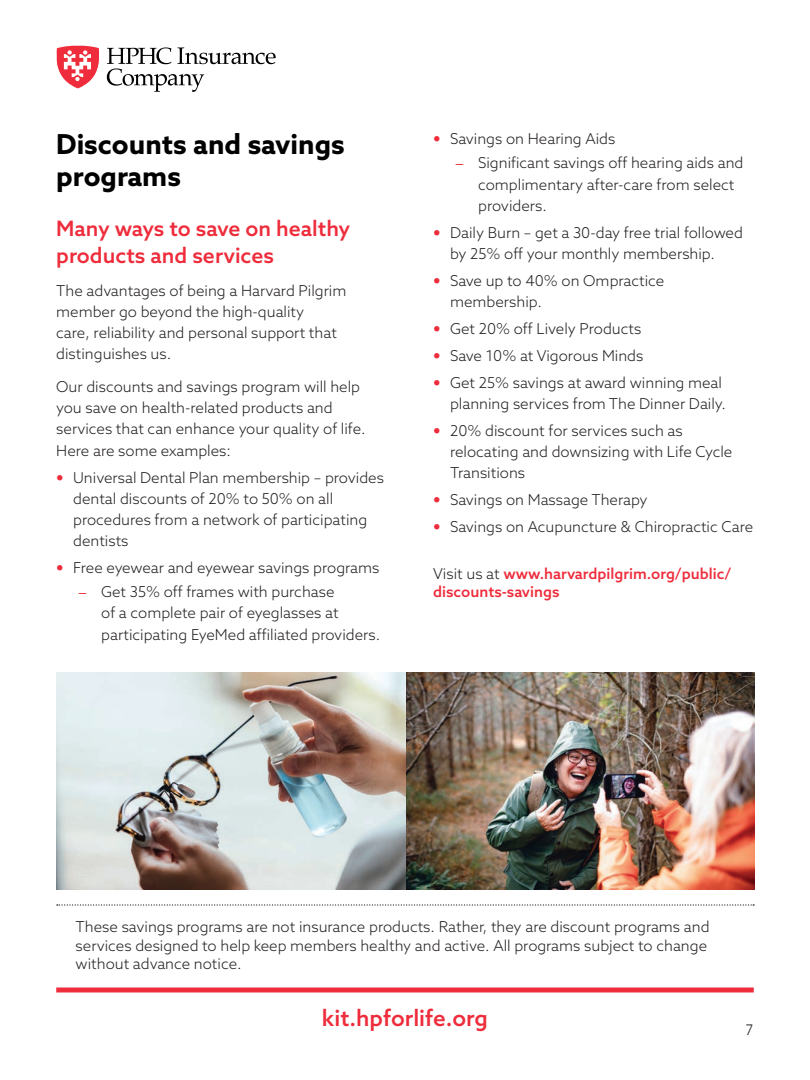
<style>
.page{position:relative;width:810px;height:1080px;background:#fff}
.page>*{position:absolute;margin:0;border:0;box-sizing:border-box;transform-origin:0 0}
.t1{font:700 27.5px/31.2px "Azo Sans";color:#000}
.t2{font:500 22.5px "Azo Sans";color:#ee2c3b}
.t3{font:500 21.25px/27.5px "Azo Sans";color:#ee2c3b}
.t4{font:300 15px/21.2px "Azo Sans";color:#231f20}
.t5{font:500 15px/18px "Azo Sans";color:#ee2c3b}
.t6{font:300 15px "Avenir";color:#231f20}
.s1{font-family:"Avenir";color:#ee2c3b}
.s2{font-weight:300;color:#231f20}
</style>
<div class="page">
<svg style="left:107px;top:47px;width:169px;height:45px"></svg>
<svg style="left:56px;top:45px;width:44px;height:44px"></svg>
<svg style="left:57px;top:904px;width:697px;height:2px"></svg>
<hr style="left:56px;top:988px;width:698px;height:4px;background:#ee2c3b">
<img style="left:56px;top:672px;width:698px;height:218px">
<h1 class="t1" style="left:56px;top:128px;width:290px">Discounts and savings programs</h1>
<h3 class="t3" style="left:56px;top:214px;width:295px">Many ways to save on healthy products and services</h3>
<p class="t4" style="left:56px;top:279px;width:292px">The advantages of being a Harvard Pilgrim member go beyond the high-quality<br>care, reliability and personal support that distinguishes us.</p>
<p class="t4" style="left:56px;top:376px;width:311px">Our discounts and savings program will help you save on health-related products and services that can enhance your quality of life.<br>Here are some examples:</p>
<p class="t4" style="left:73px;top:466px;width:312px;text-indent:-17px"><span class="s1">•</span> Universal Dental Plan membership – provides dental discounts of 20% to 50% on all procedures from a network of participating dentists</p>
<p class="t4" style="left:56px;top:557px;width:325px"><span class="s1">•</span> Free eyewear and eyewear savings programs</p>
<p class="t4" style="left:101px;top:581px;width:281px;text-indent:-22px"><span class="s1">–</span> Get 35% off frames with purchase<br>of a complete pair of eyeglasses at participating EyeMed affiliated providers.</p>
<p class="t4" style="left:433px;top:128px;width:184px"><span class="s1">•</span> Savings on Hearing Aids</p>
<p class="t4" style="left:478px;top:152px;width:267px;text-indent:-22px"><span class="s1">–</span> Significant savings off hearing aids and complimentary after-care from select providers.</p>
<p class="t4" style="left:450px;top:222px;width:294px;text-indent:-17px"><span class="s1">•</span> Daily Burn – get a 30-day free trial followed by 25% off your monthly membership.</p>
<p class="t4" style="left:450px;top:270px;width:216px;text-indent:-17px"><span class="s1">•</span> Save up to 40% on Ompractice membership.</p>
<p class="t4" style="left:433px;top:318px;width:210px"><span class="s1">•</span> Get 20% off Lively Products</p>
<p class="t4" style="left:433px;top:345px;width:212px"><span class="s1">•</span> Save 10% at Vigorous Minds</p>
<p class="t4" style="left:433px;top:372px;width:294px;text-align:right"><span class="s1">•</span> Get 25% savings at award winning meal planning services from The Dinner Daily.</p>
<p class="t4" style="left:450px;top:420px;width:284px;text-indent:-17px"><span class="s1">•</span> 20% discount for services such as relocating and downsizing with Life Cycle<br>Transitions</p>
<p class="t4" style="left:433px;top:489px;width:216px"><span class="s1">•</span> Savings on Massage Therapy</p>
<p class="t4" style="left:433px;top:516px;width:322px"><span class="s1">•</span> Savings on Acupuncture &amp; Chiropractic Care</p>
<p class="t5" style="left:433px;top:565px;width:300px"><span class="s2">Visit us at</span> www.harvardpilgrim.org/public/ discounts-savings</p>
<p class="t4" style="left:76px;top:917px;width:636px;line-height:18.8px">These savings programs are not insurance products. Rather, they are discount programs and services designed to help keep members healthy and active. All programs subject to change without advance notice.</p>
<h2 class="t2" style="left:322px;top:1003px;width:168px">kit.hpforlife.org</h2>
<p class="t6" style="left:746px;top:1021px;width:9px">7</p>
</div>
